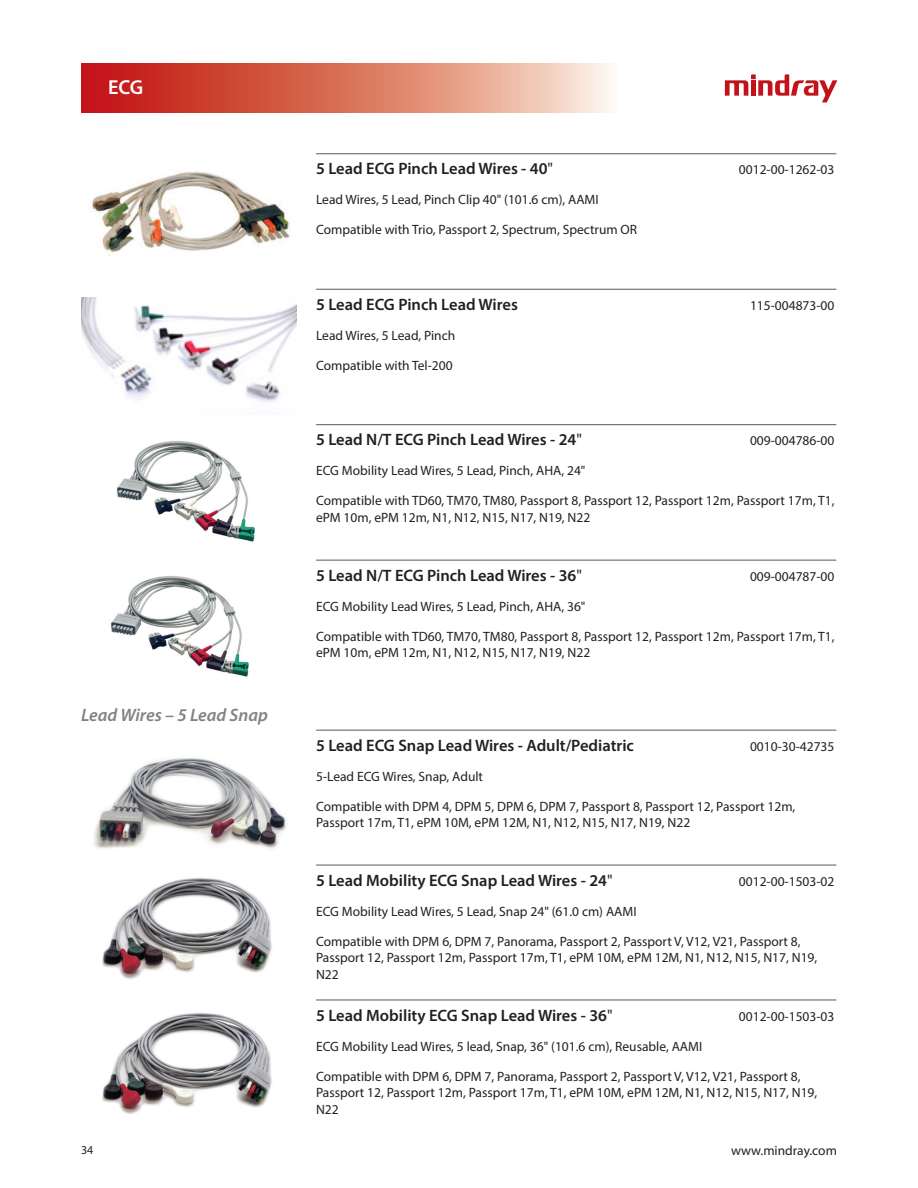
<style>
.page{position:relative;width:918px;height:1188px;background:#fff}
.page>*{position:absolute;margin:0;border:0;box-sizing:border-box;transform-origin:0 0}
.t1{font:600 20.25px "Myriad Pro";color:#fff}
.Sub_Header{font:italic 600 18px "Myriad Pro";color:#808285}
.sub_category{font:600 16.5px "Myriad Pro";color:#231f20}
.Compatible_with{font:13.5px/16.5px "Myriad Pro";color:#231f20}
.Description{font:13.5px "Myriad Pro";color:#231f20}
.sub_category-2{font:13.5px "Myriad Pro";color:#231f20}
.t2{font:12px "Myriad Pro";color:#231f20}
.s1{font-weight:400}
</style>
<div class="page">
<svg style="left:81px;top:64px;width:530px;height:48px;background:#db7765"></svg>
<svg style="left:725px;top:74px;width:112px;height:28px"></svg>
<hr style="left:316px;top:153px;width:520px;height:1px;background:#57585a">
<img style="left:91px;top:172px;width:199px;height:84px">
<hr style="left:316px;top:289px;width:520px;height:1px;background:#57585a">
<hr style="left:316px;top:424px;width:520px;height:1px;background:#57585a">
<hr style="left:316px;top:560px;width:520px;height:1px;background:#57585a">
<img style="left:81px;top:297px;width:216px;height:106px">
<img style="left:117px;top:441px;width:138px;height:101px">
<img style="left:110px;top:576px;width:139px;height:101px">
<hr style="left:316px;top:865px;width:520px;height:1px;background:#57585a">
<img style="left:102px;top:878px;width:170px;height:101px">
<hr style="left:316px;top:730px;width:520px;height:1px;background:#57585a">
<img style="left:94px;top:758px;width:193px;height:91px">
<hr style="left:316px;top:1000px;width:520px;height:1px;background:#57585a">
<img style="left:102px;top:1013px;width:170px;height:101px">
<h1 class="t1" style="left:108px;top:75px;width:37px">ECG</h1>
<p class="Sub_Header" style="left:81px;top:704px;width:188px">Lead Wires – 5 Lead Snap</p>
<p class="sub_category" style="left:316px;top:158px;width:239px">5 Lead ECG Pinch Lead Wires - 40<span class="s1">"</span></p>
<p class="sub_category-2" style="left:739px;top:162px;width:97px">0012-00-1262-03</p>
<p class="Description" style="left:316px;top:192px;width:284px">Lead Wires, 5 Lead, Pinch Clip 40" (101.6 cm), AAMI</p>
<p class="Compatible_with" style="left:316px;top:221px;width:323px">Compatible with Trio, Passport 2, Spectrum, Spectrum OR</p>
<p class="sub_category" style="left:316px;top:294px;width:203px">5 Lead ECG Pinch Lead Wires</p>
<p class="sub_category-2" style="left:750px;top:297px;width:86px">115-004873-00</p>
<p class="Description" style="left:316px;top:327px;width:141px">Lead Wires, 5 Lead, Pinch</p>
<p class="Compatible_with" style="left:316px;top:357px;width:138px">Compatible with Tel-200</p>
<p class="sub_category" style="left:316px;top:429px;width:267px">5 Lead N/T ECG Pinch Lead Wires - 24<span class="s1">"</span></p>
<p class="sub_category-2" style="left:750px;top:432px;width:86px">009-004786-00</p>
<p class="Description" style="left:316px;top:462px;width:271px">ECG Mobility Lead Wires, 5 Lead, Pinch, AHA, 24"</p>
<p class="Compatible_with" style="left:316px;top:492px;width:520px">Compatible with TD60, TM70, TM80, Passport 8, Passport 12, Passport 12m, Passport 17m, T1, ePM 10m, ePM 12m, N1, N12, N15, N17, N19, N22</p>
<p class="sub_category" style="left:316px;top:565px;width:267px">5 Lead N/T ECG Pinch Lead Wires - 36<span class="s1">"</span></p>
<p class="sub_category-2" style="left:750px;top:568px;width:86px">009-004787-00</p>
<p class="Description" style="left:316px;top:598px;width:271px">ECG Mobility Lead Wires, 5 Lead, Pinch, AHA, 36"</p>
<p class="Compatible_with" style="left:316px;top:628px;width:520px">Compatible with TD60, TM70, TM80, Passport 8, Passport 12, Passport 12m, Passport 17m, T1, ePM 10m, ePM 12m, N1, N12, N15, N17, N19, N22</p>
<p class="sub_category" style="left:316px;top:735px;width:319px">5 Lead ECG Snap Lead Wires - Adult/Pediatric</p>
<p class="sub_category-2" style="left:750px;top:738px;width:86px">0010-30-42735</p>
<p class="Description" style="left:316px;top:768px;width:169px">5-Lead ECG Wires, Snap, Adult</p>
<p class="Compatible_with" style="left:316px;top:798px;width:481px">Compatible with DPM 4, DPM 5, DPM 6, DPM 7, Passport 8, Passport 12, Passport 12m,<br>Passport 17m, T1, ePM 10M, ePM 12M, N1, N12, N15, N17, N19, N22</p>
<p class="sub_category" style="left:316px;top:870px;width:298px">5 Lead Mobility ECG Snap Lead Wires - 24<span class="s1">"</span></p>
<p class="sub_category-2" style="left:739px;top:873px;width:97px">0012-00-1503-02</p>
<p class="Description" style="left:316px;top:903px;width:322px">ECG Mobility Lead Wires, 5 Lead, Snap 24" (61.0 cm) AAMI</p>
<p class="Compatible_with" style="left:316px;top:933px;width:503px">Compatible with DPM 6, DPM 7, Panorama, Passport 2, Passport V, V12, V21, Passport 8,<br>Passport 12, Passport 12m, Passport 17m, T1, ePM 10M, ePM 12M, N1, N12, N15, N17, N19,<br>N22</p>
<p class="sub_category" style="left:316px;top:1005px;width:298px">5 Lead Mobility ECG Snap Lead Wires - 36<span class="s1">"</span></p>
<p class="sub_category-2" style="left:739px;top:1008px;width:97px">0012-00-1503-03</p>
<p class="Description" style="left:316px;top:1038px;width:388px">ECG Mobility Lead Wires, 5 lead, Snap, 36" (101.6 cm), Reusable, AAMI</p>
<p class="Compatible_with" style="left:316px;top:1068px;width:503px">Compatible with DPM 6, DPM 7, Panorama, Passport 2, Passport V, V12, V21, Passport 8,<br>Passport 12, Passport 12m, Passport 17m, T1, ePM 10M, ePM 12M, N1, N12, N15, N17, N19,<br>N22</p>
<p class="t2" style="left:81px;top:1143px;width:14px">34</p>
<p class="Compatible_with" style="left:731px;top:1142px;width:107px">www.mindray.com</p>
</div>
